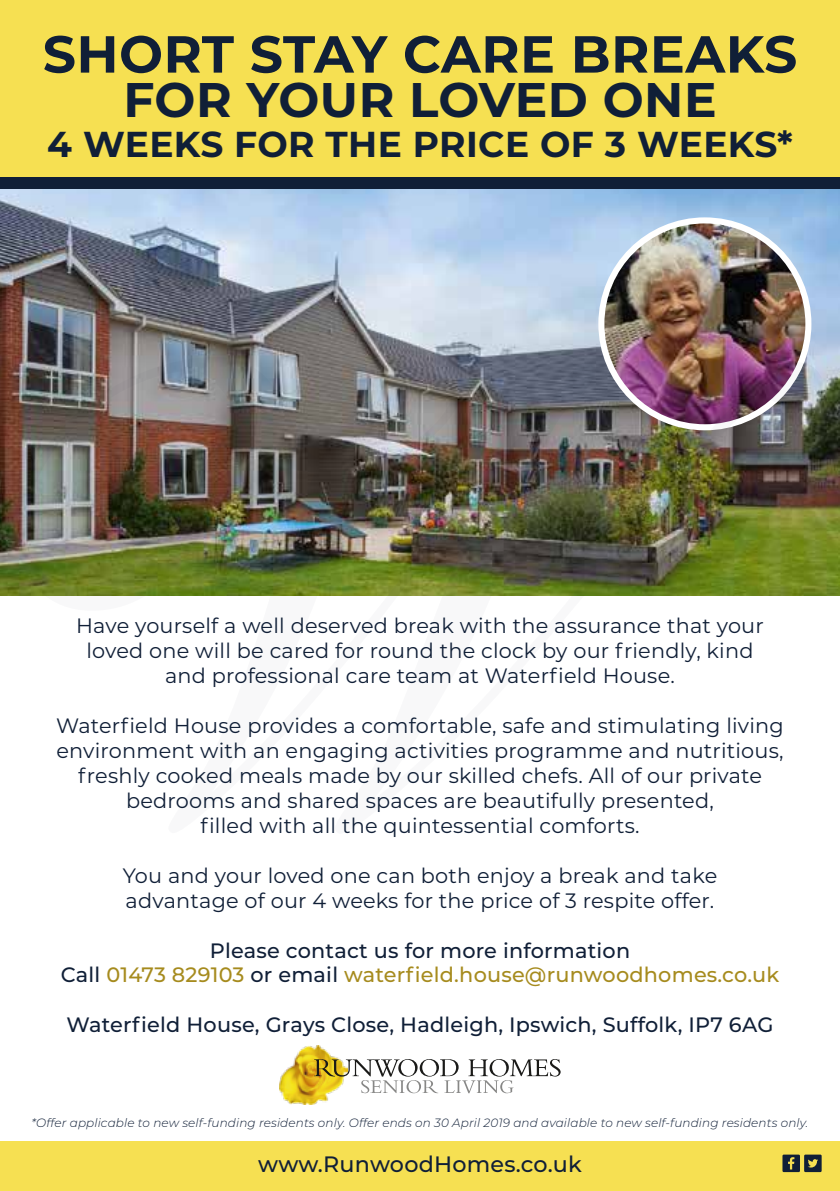
<style>
.page{position:relative;width:840px;height:1191px;background:#fff}
.page>*{position:absolute;margin:0;border:0;box-sizing:border-box;transform-origin:0 0}
.t1{font:700 52px "Montserrat";letter-spacing:.01em;color:#101f37}
.t2{font:700 48.6px "Montserrat";letter-spacing:.01em;color:#101f37}
.t3{font:700 36px "Montserrat";letter-spacing:.01em;color:#101f37}
.t4{font:500 22.2px "Montserrat";letter-spacing:.01em;color:#101f37}
.t5{font:20.8px/25px "Montserrat";letter-spacing:.01em;color:#101f37;text-align:center}
.t6{font:500 20.8px/25px "Montserrat";letter-spacing:.01em;color:#a68b1e;text-align:center}
.t7{font:500 20.8px "Montserrat";letter-spacing:.01em;color:#101f37}
.t8{font:italic 300 12px "Montserrat";letter-spacing:.01em;color:#101f37}
.s1{color:#101f37}
</style>
<div class="page">
<div style="left:0;top:0;width:839px;height:230px;background:#f6e052"></div>
<div style="left:0;top:177px;width:839px;height:247px;background:#101f37"></div>
<div style="left:0;top:1141px;width:839px;height:50px;background:#f6e052"></div>
<img style="left:279px;top:1045px;width:60px;height:59px">
<svg style="left:314px;top:1059px;width:246px;height:34px"></svg>
<svg style="left:782px;top:1154px;width:39px;height:18px"></svg>
<img style="left:0;top:190px;width:839px;height:405px">
<svg style="left:598px;top:217px;width:213px;height:213px;background:#f3f3f4"></svg>
<img style="left:604px;top:223px;width:200px;height:201px;border-radius:100px">
<img style="left:17px;top:357px;width:805px;height:239px">
<h1 class="t1" style="left:43px;top:17px;width:755px">SHORT STAY CARE BREAKS</h1>
<h2 class="t2" style="left:123px;top:64px;width:594px">FOR YOUR LOVED ONE</h2>
<h3 class="t3" style="left:47px;top:118px;width:746px">4 WEEKS FOR THE PRICE OF 3 WEEKS*</h3>
<p class="t5" style="left:76px;top:612px;width:688px">Have yourself a well deserved break with the assurance that your loved one will be cared for round the clock by our friendly, kind and professional care team at Waterfield House.</p>
<p class="t5" style="left:56px;top:712px;width:728px">Waterfield House provides a comfortable, safe and stimulating living environment with an engaging activities programme and nutritious, freshly cooked meals made by our skilled chefs. All of our private bedrooms and shared spaces are beautifully presented,<br>filled with all the quintessential comforts.</p>
<p class="t5" style="left:123px;top:862px;width:595px;text-align:left">You and your loved one can both enjoy a break and take advantage of our 4 weeks for the price of 3 respite offer.</p>
<p class="t6" style="left:61px;top:936px;width:719px"><span class="s1">Please contact us for more information<br>Call</span> 01473 829103 <span class="s1">or email</span> waterfield.house@runwoodhomes.co.uk</p>
<p class="t7" style="left:67px;top:1010px;width:707px">Waterfield House, Grays Close, Hadleigh, Ipswich, Suffolk, IP7 6AG</p>
<p class="t8" style="left:32px;top:1114px;width:777px">*Offer applicable to new self-funding residents only. Offer ends on 30 April 2019 and available to new self-funding residents only.</p>
<p class="t4" style="left:258px;top:1149px;width:325px">www.RunwoodHomes.co.uk</p>
</div>
